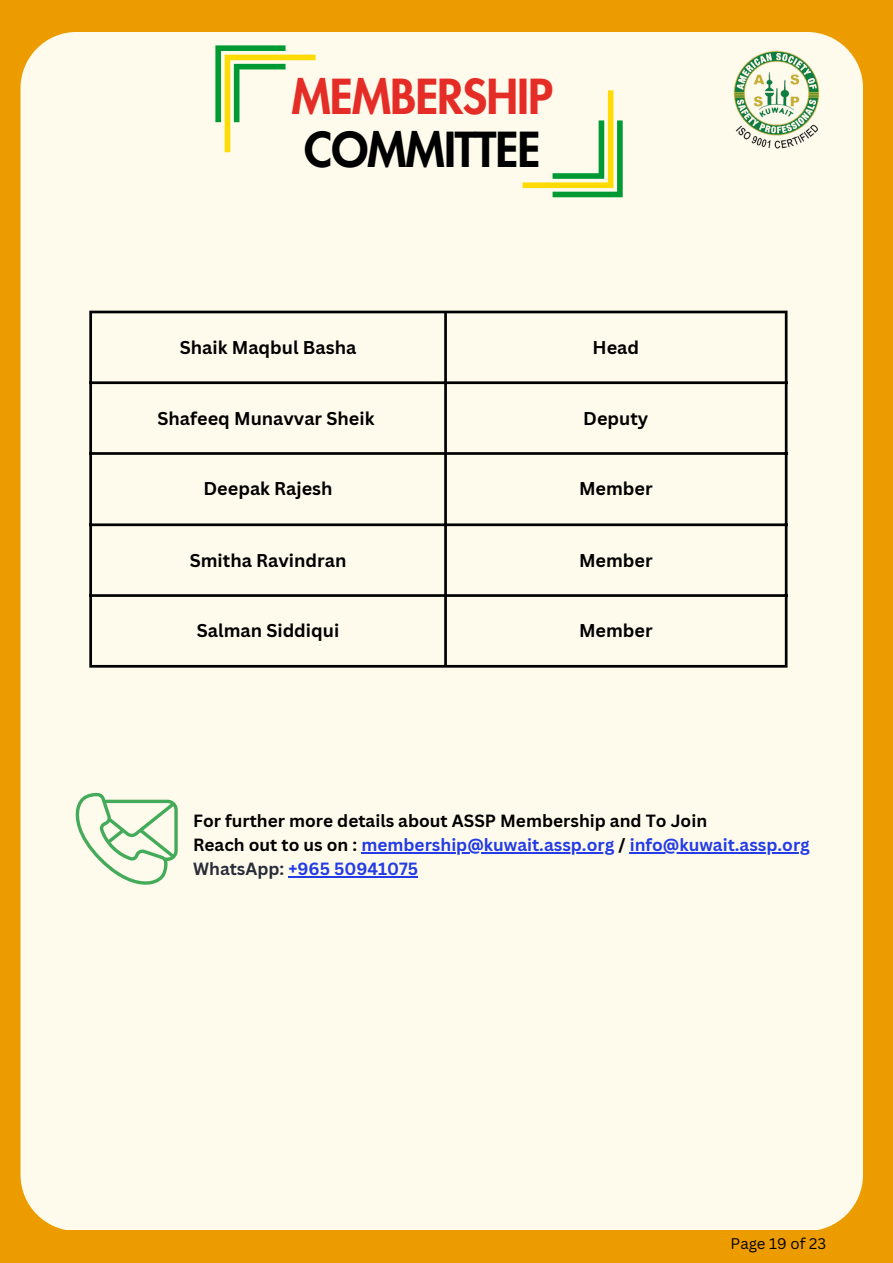
<style>
.page{position:relative;width:893px;height:1263px;background:#ed9c00}
.page>*{position:absolute;margin:0;border:0;box-sizing:border-box;transform-origin:0 0}
.t1{font:800 47.1px "Futura LT Pro";letter-spacing:-.02em;color:#e52d27}
.t2{font:800 47.1px "Futura LT Pro";letter-spacing:-.02em;color:#000}
.t3{font:700 18px "Canva Sans";color:#000}
.t4{font:700 17.17px/23.6px "Canva Sans";color:#000}
.t5{font:700 17.17px "Canva Sans";color:#233ce6}
.t6{font:15px "Canva Sans";color:#000}
.s1{color:#233ce6}
.s2{color:#282d39}
</style>
<div class="page">
<div style="left:21px;top:32px;width:842px;height:1197px;background:#fffbec"></div>
<img style="left:715px;top:35px;width:127px;height:127px">
<svg style="left:75px;top:793px;width:103px;height:91px;background:#d9eace"></svg>
<svg style="left:215px;top:45px;width:100px;height:107px;background:#dfebbe"></svg>
<svg style="left:522px;top:90px;width:100px;height:107px;background:#e1ecc0"></svg>
<hr style="left:89px;top:313px;width:3px;height:352px;background:#000">
<hr style="left:444px;top:313px;width:3px;height:352px;background:#000">
<hr style="left:785px;top:313px;width:2px;height:352px;background:#000">
<hr style="left:89px;top:311px;width:698px;height:2px;background:#000">
<hr style="left:89px;top:381px;width:698px;height:3px;background:#000">
<hr style="left:89px;top:452px;width:698px;height:3px;background:#000">
<hr style="left:89px;top:523px;width:698px;height:3px;background:#000">
<hr style="left:89px;top:594px;width:698px;height:3px;background:#000">
<hr style="left:89px;top:665px;width:698px;height:3px;background:#000">
<hr style="left:361px;top:852px;width:253px;height:1px;background:#233ce6">
<hr style="left:629px;top:852px;width:181px;height:1px;background:#233ce6">
<hr style="left:288px;top:876px;width:130px;height:1px;background:#233ce6">
<p class="t1" style="left:291px;top:75px;width:263px">MEMBERSHIP</p>
<h1 class="t2" style="left:304px;top:128px;width:238px">COMMITTEE</h1>
<p class="t3" style="left:180px;top:335px;width:178px">Shaik Maqbul Basha</p>
<p class="t3" style="left:592px;top:335px;width:48px">Head</p>
<p class="t3" style="left:157px;top:405px;width:218px">Shafeeq Munavvar Sheik</p>
<p class="t3" style="left:583px;top:405px;width:67px">Deputy</p>
<p class="t3" style="left:203px;top:476px;width:130px">Deepak Rajesh</p>
<p class="t3" style="left:579px;top:476px;width:75px">Member</p>
<p class="t3" style="left:190px;top:547px;width:158px">Smitha Ravindran</p>
<p class="t3" style="left:579px;top:547px;width:75px">Member</p>
<p class="t3" style="left:197px;top:618px;width:144px">Salman Siddiqui</p>
<p class="t3" style="left:579px;top:618px;width:75px">Member</p>
<p class="t4" style="left:193px;top:809px;width:618px">For further more details about ASSP Membership and To Join<br>Reach out to us on : <span class="s1">membership@kuwait.assp.org</span> / <span class="s1">info@kuwait.assp.org</span></p>
<p class="t5" style="left:193px;top:856px;width:227px"><span class="s2">WhatsApp:</span> +965 50941075</p>
<p class="t6" style="left:730px;top:1232px;width:97px">Page 19 of 23</p>
</div>
